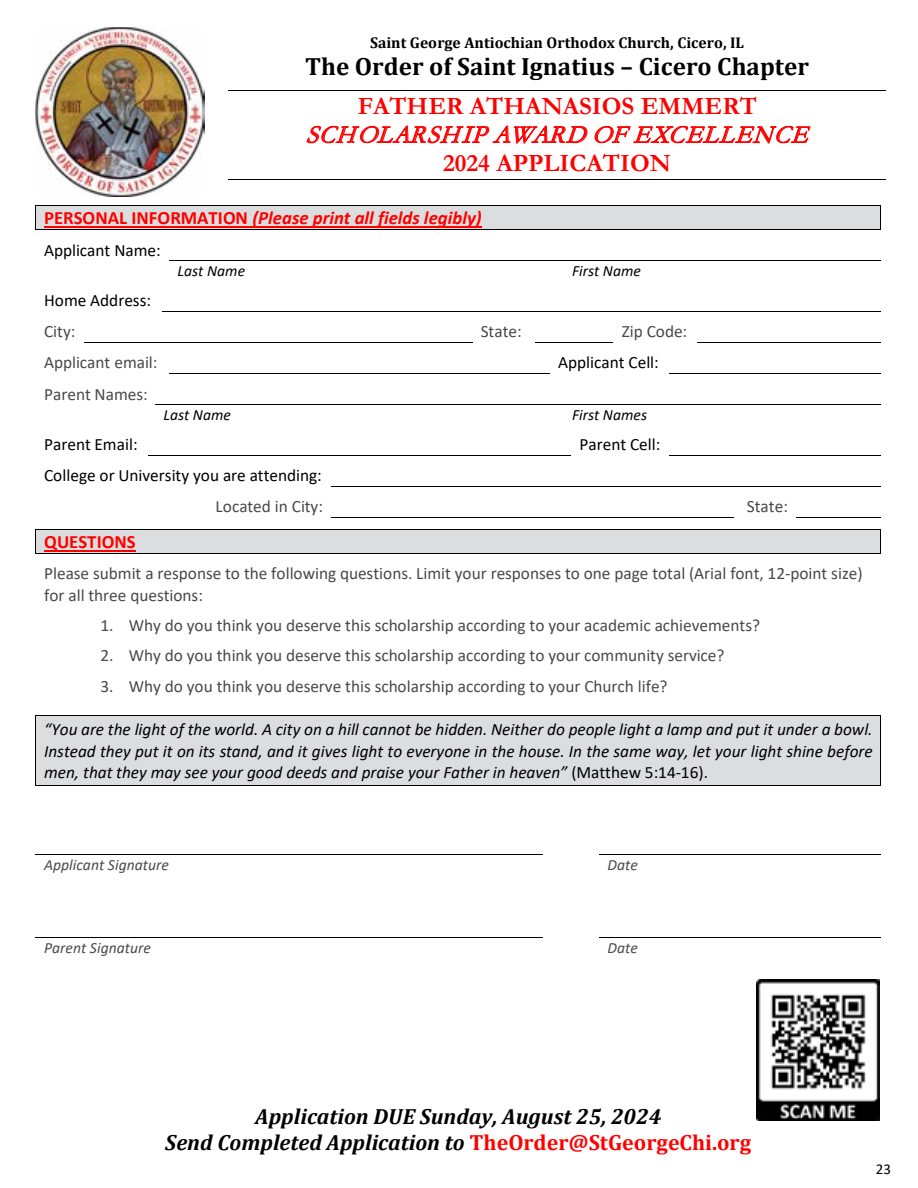
<style>
.page{position:relative;width:918px;height:1188px;background:#fff}
.page>*{position:absolute;margin:0;border:0;box-sizing:border-box;transform-origin:0 0}
.t1{font:700 25.05px "Cambria";color:#000}
.t2{font:700 25.05px "Garamond";color:#f00}
.t3{font:italic 25.05px "Garamond";color:#f00}
.t4{font:italic 700 22.05px/25.8px "Cambria";color:#000;text-align:center}
.t5{font:italic 700 18.75px "Calibri";color:#f00}
.t6{font:700 18.75px "Calibri";letter-spacing:.005em;color:#f00}
.t7{font:17.25px/21px "Calibri";color:#49494b}
.t8{font:italic 17.25px/21px "Calibri";letter-spacing:-.005em;color:#000;text-align:justify}
.t9{font:17.25px "Calibri";color:#000}
.t10{font:700 15.6px "Cambria";color:#000}
.t11{font:italic 15.6px "Calibri";letter-spacing:.005em;color:#49494b}
.t12{font:italic 15.6px "Calibri";letter-spacing:.005em;color:#000}
.t13{font:15px "Calibri";color:#000}
.s1{font-style:normal}
.s2{font-style:normal;color:#f00}
</style>
<div class="page">
<img style="left:35px;top:27px;width:169px;height:169px">
<hr style="left:228px;top:91px;width:658px;height:1px;background:#000">
<hr style="left:228px;top:179px;width:658px;height:1px;background:#000">
<div style="left:44px;top:206px;width:829px;height:23px;background:#dcddde"></div>
<hr style="left:44px;top:226px;width:438px;height:1px;background:#f00">
<hr style="left:36px;top:205px;width:845px;height:1px;background:#000">
<svg style="left:35px;top:205px;width:2px;height:25px"></svg>
<hr style="left:37px;top:229px;width:132px;height:1px;background:#000">
<hr style="left:170px;top:229px;width:394px;height:1px;background:#000">
<hr style="left:564px;top:229px;width:317px;height:1px;background:#000">
<hr style="left:169px;top:260px;width:395px;height:1px;background:#000">
<hr style="left:564px;top:260px;width:317px;height:1px;background:#000">
<hr style="left:162px;top:311px;width:310px;height:1px;background:#000">
<hr style="left:473px;top:311px;width:63px;height:1px;background:#000">
<hr style="left:537px;top:311px;width:76px;height:1px;background:#000">
<hr style="left:614px;top:311px;width:84px;height:1px;background:#000">
<hr style="left:699px;top:311px;width:182px;height:1px;background:#000">
<hr style="left:85px;top:342px;width:84px;height:1px;background:#000">
<hr style="left:170px;top:342px;width:302px;height:1px;background:#000">
<svg style="left:536px;top:342px;width:15px;height:1px"></svg>
<hr style="left:551px;top:342px;width:62px;height:1px;background:#000">
<hr style="left:698px;top:342px;width:183px;height:1px;background:#000">
<hr style="left:169px;top:373px;width:381px;height:1px;background:#000">
<hr style="left:669px;top:373px;width:212px;height:1px;background:#000">
<hr style="left:163px;top:404px;width:401px;height:1px;background:#000">
<hr style="left:564px;top:404px;width:317px;height:1px;background:#000">
<hr style="left:148px;top:455px;width:183px;height:1px;background:#000">
<hr style="left:332px;top:455px;width:239px;height:1px;background:#000">
<hr style="left:669px;top:455px;width:212px;height:1px;background:#000">
<hr style="left:331px;top:486px;width:402px;height:1px;background:#000">
<hr style="left:734px;top:486px;width:63px;height:1px;background:#000">
<hr style="left:797px;top:486px;width:84px;height:1px;background:#000">
<hr style="left:331px;top:517px;width:395px;height:1px;background:#000">
<hr style="left:797px;top:517px;width:84px;height:1px;background:#000">
<div style="left:44px;top:530px;width:829px;height:23px;background:#dcddde"></div>
<hr style="left:44px;top:550px;width:92px;height:1px;background:#f00">
<hr style="left:37px;top:529px;width:689px;height:1px;background:#000">
<hr style="left:727px;top:529px;width:154px;height:1px;background:#000">
<svg style="left:35px;top:529px;width:2px;height:25px"></svg>
<hr style="left:37px;top:553px;width:844px;height:1px;background:#000">
<div style="left:44px;top:716px;width:829px;height:24px;background:#dcddde"></div>
<div style="left:44px;top:740px;width:829px;height:21px;background:#dcddde"></div>
<div style="left:44px;top:761px;width:829px;height:24px;background:#dcddde"></div>
<hr style="left:37px;top:715px;width:844px;height:1px;background:#000">
<hr style="left:35px;top:716px;width:1px;height:69px;background:#000">
<hr style="left:881px;top:716px;width:1px;height:69px;background:#000">
<hr style="left:37px;top:785px;width:506px;height:1px;background:#000">
<hr style="left:544px;top:785px;width:55px;height:1px;background:#000">
<hr style="left:600px;top:785px;width:281px;height:1px;background:#000">
<hr style="left:36px;top:854px;width:507px;height:1px;background:#000">
<hr style="left:599px;top:854px;width:282px;height:1px;background:#000">
<hr style="left:36px;top:938px;width:507px;height:1px;background:#000">
<hr style="left:599px;top:938px;width:282px;height:1px;background:#000">
<img style="left:757px;top:979px;width:123px;height:141px">
<p class="t10" style="left:370px;top:32px;width:376px">Saint George Antiochian Orthodox Church, Cicero, IL</p>
<h1 class="t1" style="left:305px;top:49px;width:505px">The Order of Saint Ignatius – Cicero Chapter</h1>
<h1 class="t2" style="left:358px;top:89px;width:401px">FATHER ATHANASIOS EMMERT</h1>
<h1 class="t3" style="left:306px;top:118px;width:513px">SCHOLARSHIP AWARD OFEXCELLENCE</h1>
<h1 class="t2" style="left:443px;top:146px;width:229px">2024 APPLICATION</h1>
<p class="t5" style="left:44px;top:205px;width:439px"><span class="s1">PERSONAL INFORMATION</span> (Please print all fields legibly)</p>
<p class="t9" style="left:44px;top:238px;width:118px">Applicant Name:</p>
<p class="t12" style="left:178px;top:260px;width:69px">Last Name</p>
<p class="t12" style="left:572px;top:260px;width:70px">First Name</p>
<p class="t9" style="left:44px;top:288px;width:108px">Home Address:</p>
<p class="t7" style="left:44px;top:321px;width:33px">City:</p>
<p class="t7" style="left:481px;top:321px;width:43px">State:</p>
<p class="t7" style="left:622px;top:321px;width:67px">Zip Code:</p>
<p class="t7" style="left:44px;top:352px;width:115px">Applicant email:</p>
<p class="t9" style="left:558px;top:351px;width:102px">Applicant Cell:</p>
<p class="t7" style="left:44px;top:383px;width:105px">Parent Names:</p>
<p class="t12" style="left:163px;top:404px;width:69px">Last Name</p>
<p class="t12" style="left:572px;top:404px;width:77px">First Names</p>
<p class="t9" style="left:44px;top:432px;width:95px">Parent Email:</p>
<p class="t9" style="left:579px;top:432px;width:82px">Parent Cell:</p>
<p class="t9" style="left:44px;top:463px;width:279px">College or University you are attending:</p>
<p class="t7" style="left:216px;top:496px;width:109px">Located in City:</p>
<p class="t7" style="left:747px;top:496px;width:43px">State:</p>
<p class="t6" style="left:44px;top:528px;width:93px">QUESTIONS</p>
<p class="t7" style="left:44px;top:563px;width:820px">Please submit a response to the following questions. Limit your responses to one page total (Arial font, 12-point size) for all three questions:</p>
<p class="t7" style="left:100px;top:614px;width:661px">1. Why do you think you deserve this scholarship according to your academic achievements?</p>
<p class="t7" style="left:100px;top:645px;width:626px">2. Why do you think you deserve this scholarship according to your community service?</p>
<p class="t7" style="left:100px;top:675px;width:569px">3. Why do you think you deserve this scholarship according to your Church life?</p>
<p class="t8" style="left:44px;top:719px;width:830px">“You are the light of the world. A city on a hill cannot be hidden. Neither do people light a lamp and put it under a bowl.<br>Instead they put it on its stand, and it gives light to everyone in the house. In the same way, let your light shine before men, that they may see your good deeds and praise your Father in heaven” <span class="s1">(Matthew 5:14-16).</span></p>
<p class="t11" style="left:44px;top:854px;width:126px">Applicant Signature</p>
<p class="t11" style="left:608px;top:854px;width:32px">Date</p>
<p class="t11" style="left:44px;top:937px;width:108px">Parent Signature</p>
<p class="t11" style="left:608px;top:937px;width:32px">Date</p>
<p class="t4" style="left:165px;top:1103px;width:587px">Application DUE Sunday, August 25, 2024<br>Send Completed Application to <span class="s2">TheOrder@StGeorgeChi.org</span></p>
<p class="t13" style="left:876px;top:1159px;width:17px">23</p>
</div>
